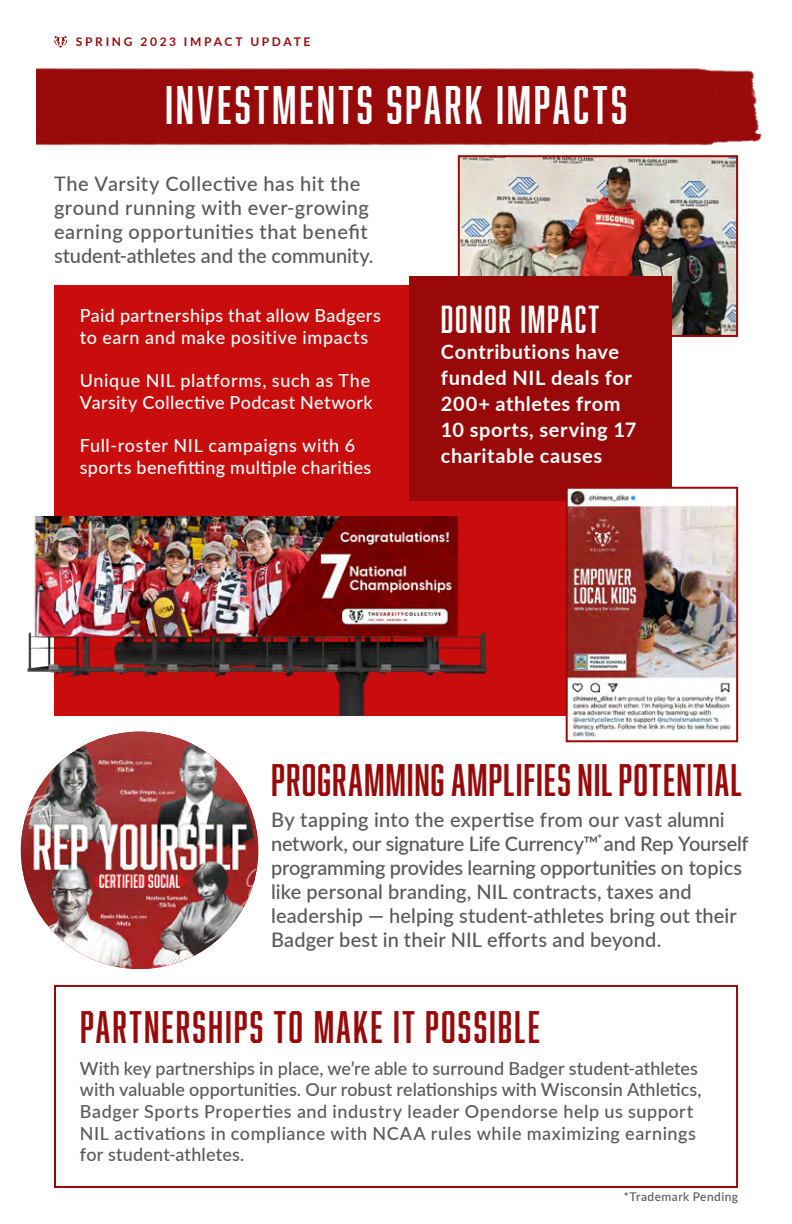
<style>
.page{position:relative;width:792px;height:1224px;background:#fff}
.page>*{position:absolute;margin:0;border:0;box-sizing:border-box;transform-origin:0 0}
.t1{font:50px "Abolition";letter-spacing:.065em;color:#fff}
.t2{font:42px "Abolition";letter-spacing:.03em;color:#990909}
.t3{font:42px "Abolition";letter-spacing:.055em;color:#990909}
.Body_copy{font:36px "Abolition";letter-spacing:.045em;color:#fff}
.Body_copy-2{font:500 20px/24px "Lato";letter-spacing:.005em;color:#58595b}
.Body_copy-3{font:500 20px/24px "Lato";letter-spacing:.025em;color:#58595b}
.Body_copy-4{font:700 20px/26px "Lato";letter-spacing:.03em;color:#fff}
.Body_copy-5{font:500 18px/21.6px "Lato";letter-spacing:.01em;color:#58595b}
.Body_copy-6{font:500 18px/21.6px "Lato";letter-spacing:.03em;color:#fff}
.t4{font:700 12px "Lato";letter-spacing:.22em;color:#990909}
.t5{font:500 12px "Lato";letter-spacing:.035em;color:#58595b}
</style>
<div class="page">
<img style="left:36px;top:68px;width:726px;height:89px">
<div style="left:54px;top:985px;width:684px;height:203px;background:#fff;border:2px solid #990909"></div>
<div style="left:54px;top:285px;width:557px;height:431px;background:#c90c0c"></div>
<svg style="left:54px;top:36px;width:13px;height:12px"></svg>
<img style="left:461px;top:158px;width:274px;height:176px">
<div style="left:458px;top:155px;width:280px;height:182px;border:2px solid #990909"></div>
<img style="left:21px;top:732px;width:237px;height:237px;border-radius:119px">
<div style="left:409px;top:276px;width:262px;height:225px;background:#990909"></div>
<img style="left:27px;top:517px;width:460px;height:199px">
<img style="left:569px;top:490px;width:166px;height:247px">
<div style="left:566px;top:487px;width:172px;height:255px;border:2px solid #990909"></div>
<p class="t4" style="left:76px;top:32px;width:236px">SPRING 2023 IMPACT UPDATE</p>
<p class="t1" style="left:165px;top:76px;width:463px">INVESTMENTS SPARK IMPACTS</p>
<p class="Body_copy-3" style="left:54px;top:171px;width:321px">The Varsity Collective has hit the ground running with ever-growing earning opportunities that benefit student-athletes and the community.</p>
<p class="Body_copy-6" style="left:80px;top:304px;width:303px">Paid partnerships that allow Badgers to earn and make positive impacts</p>
<p class="Body_copy-6" style="left:80px;top:369px;width:295px">Unique NIL platforms, such as The<br>Varsity Collective Podcast Network</p>
<p class="Body_copy-6" style="left:80px;top:434px;width:293px">Full-roster NIL campaigns with 6 sports benefitting multiple charities</p>
<p class="Body_copy" style="left:441px;top:299px;width:160px">DONOR IMPACT</p>
<p class="Body_copy-4" style="left:441px;top:338px;width:197px">Contributions have funded NIL deals for<br>200+ athletes from<br>10 sports, serving 17 charitable causes</p>
<p class="t2" style="left:271px;top:756px;width:472px">PROGRAMMING AMPLIFIES NIL POTENTIAL</p>
<p class="Body_copy-2" style="left:271px;top:807px;width:479px">By tapping into the expertise from our vast alumni network, our signature Life Currency™<sup>*</sup> and Rep Yourself programming provides learning opportunities on topics like personal branding, NIL contracts, taxes and leadership — helping student-athletes bring out their Badger best in their NIL efforts and beyond.</p>
<p class="t3" style="left:80px;top:1003px;width:461px">PARTNERSHIPS TO MAKE IT POSSIBLE</p>
<p class="Body_copy-5" style="left:80px;top:1057px;width:623px">With key partnerships in place, we’re able to surround Badger student-athletes with valuable opportunities. Our robust relationships with Wisconsin Athletics, Badger Sports Properties and industry leader Opendorse help us support NIL activations in compliance with NCAA rules while maximizing earnings for student-athletes.</p>
<p class="t5" style="left:624px;top:1188px;width:116px">*Trademark Pending</p>
</div>
